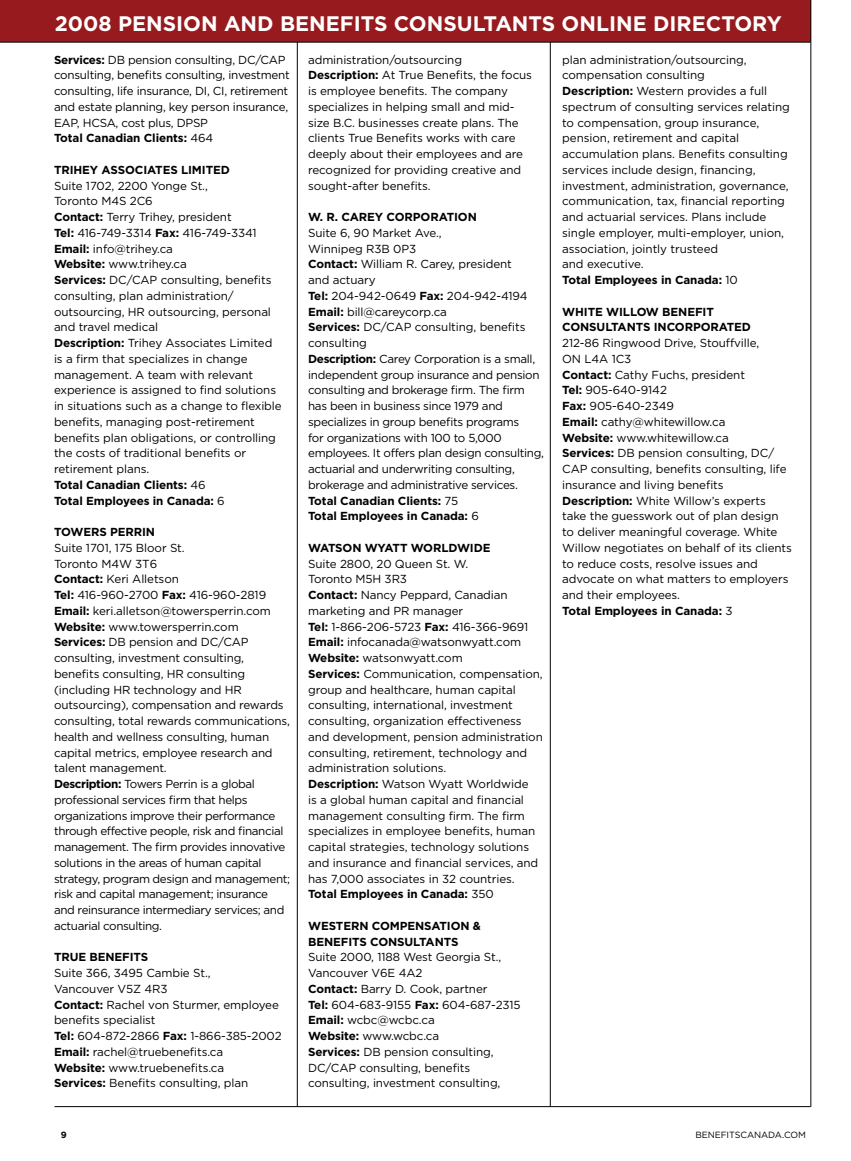
<style>
.page{position:relative;width:851px;height:1161px;background:#fff}
.page>*{position:absolute;margin:0;border:0;box-sizing:border-box;transform-origin:0 0}
.t1{font:700 21px "Gotham";color:#fff}
.t2{font:11.7px/15.8px "Gotham";letter-spacing:-.01em;color:#000}
.t3{font:11.7px/15.8px "Gotham";letter-spacing:-.035em;color:#000}
.t4{font:700 11.7px/15.8px "Gotham";letter-spacing:-.01em;color:#000}
.t5{font:9px "Gotham";letter-spacing:-.015em;color:#000}
.s1{font-weight:700}
.s2{font-weight:400}
</style>
<div class="page">
<div style="left:0;top:0;width:810px;height:42px;background:#971b1e"></div>
<hr style="left:54px;top:1106px;width:756px;height:1px;background:#000">
<hr style="left:810px;top:0;width:1px;height:1107px;background:#000">
<hr style="left:0;top:42px;width:810px;height:1px;background:#000">
<hr style="left:297px;top:42px;width:1px;height:1065px;background:#000">
<hr style="left:550px;top:42px;width:1px;height:1065px;background:#000">
<h1 class="t1" style="left:55px;top:12px;width:728px">2008 pension and benefits Consultants online directory</h1>
<p class="t2" style="left:54px;top:51px;width:237px"><span class="s1">Services:</span> DB pension consulting, DC/CAP consulting, benefits consulting, investment consulting, life insurance, DI, CI, retirement and estate planning, key person insurance, EAP, HCSA</p>
<p class="t4" style="left:54px;top:114px;width:161px;text-indent:62px"><span class="s2">, cost plus, D PSP<br></span>Total Canadian Clients: <span class="s2">464</span></p>
<p class="t4" style="left:54px;top:162px;width:177px">Trihey Associates Lim ited</p>
<p class="t2" style="left:54px;top:178px;width:229px">Suite 1702, 2200 Yonge St.,<br>Toronto M4S 2C6<br><span class="s1">Contact:</span> Terry Trihey, president<br><span class="s1">Tel:</span> 416-749-3314 <span class="s1">Fax:</span> 416-749-3341<br><span class="s1">Email:</span> info@trihey.ca<br><span class="s1">Website:</span> www.trihey.ca<br><span class="s1">Services:</span> DC/CAP consulting, benefits consulting, plan administration/ outsourcing, HR outsourcing, personal and travel medical<br><span class="s1">Description:</span> Trihey Associates Limited is a firm that specializes in change management. A team with relevant experience is assigned to find solutions in situations such as a change to flexible benefits, managing post-retirement benefits plan obligations, or controlling the costs of traditional benefits or retirement plans.<br><span class="s1">Total Canadian Clients:</span> 46<br><span class="s1">Total Employees in Canada:</span> 6</p>
<p class="t4" style="left:54px;top:524px;width:102px">Towers Perrin</p>
<p class="t3" style="left:54px;top:540px;width:237px">Suite 1701, 175 Bloor St.<br>Toronto M4W 3T6<br><span class="s1">Contact:</span> Keri Alletson<br><span class="s1">Tel:</span> 416-960-2700 <span class="s1">Fax:</span> 416-960-2819<br><span class="s1">Email:</span> keri.alletson@towersperrin.com <span class="s1">Website:</span> www.towersperrin.com <span class="s1">Services:</span> DB pension and DC/CAP consulting, investment consulting, benefits consulting, HR consulting (including HR technology and HR outsourcing), compensation and rewards consulting, total rewards communications, health and wellness consulting, human capital metrics, employee research and talent management.<br><span class="s1">Description:</span> Towers Perrin is a global professional services firm that helps organizations improve their performance through effective people, risk and financial management. The firm provides innovative solutions in the areas of human capital strategy, program design and management; risk and capital management; insurance and reinsurance intermediary services; and actuarial consulting.</p>
<p class="t4" style="left:54px;top:949px;width:96px">True Benefits</p>
<p class="t2" style="left:54px;top:965px;width:229px">Suite 366, 3495 Cambie St.,<br>Vancouver V5Z 4R3<br><span class="s1">Contact:</span> Rachel von Sturmer, employee benefits specialist<br><span class="s1">Tel:</span> 604-872-2866 <span class="s1">Fax:</span> 1-866-385-2002<br><span class="s1">Email:</span> rachel@truebenefits.ca<br><span class="s1">Website:</span> www.truebenefits.ca<br><span class="s1">Services:</span> Benefits consulting, plan</p>
<p class="t2" style="left:308px;top:51px;width:225px">administration/outsourcing <span class="s1">Description:</span> At True Benefits, the focus is employee benefits. The company specializes in helping small and mid&shy;size B.C. businesses create plans. The clients True Benefits works with care deeply about their employees and are recognized for providing creative and sought-after benefits.</p>
<p class="t4" style="left:308px;top:209px;width:170px">W. R. Carey Corporation</p>
<p class="t2" style="left:308px;top:225px;width:237px">Suite 6, 90 Market Ave.,<br>Winnipeg R3B 0P3<br><span class="s1">Contact:</span> William R. Carey, president<br>and actuary<br><span class="s1">Tel:</span> 204-942-0649 <span class="s1">Fax:</span> 204-942-4194<br><span class="s1">Email:</span> bill@careycorp.ca<br><span class="s1">Services:</span> DC/CAP consulting, benefits consulting<br><span class="s1">Description:</span> Carey Corporation is a small, independent group insurance and pension consulting and brokerage firm. The firm has been in business since 1979 and specializes in group benefits programs<br>for organizations with 100 to 5,000 employees. It offers plan design consulting, actuarial and underwriting consulting, brokerage and administrative services.<br><span class="s1">Total Canadian Clients:</span> 75<br><span class="s1">Total Employees in Canada:</span> 6</p>
<p class="t4" style="left:308px;top:540px;width:184px">Watson Wyatt Worldwide</p>
<p class="t2" style="left:308px;top:556px;width:236px">Suite 2800, 20 Queen St. W.<br>Toronto M5H 3R3<br><span class="s1">Contact:</span> Nancy Peppard, Canadian marketing and PR manager<br><span class="s1">Tel:</span> 1-866-206-5723 <span class="s1">Fax:</span> 416-366-9691<br><span class="s1">Email:</span> infocanada@watsonwyatt.com <span class="s1">Website:</span> watsonwyatt.com<br><span class="s1">Services:</span> Communication, compensation, group and healthcare, human capital consulting, international, investment consulting, organization effectiveness and development, pension administration consulting, retirement, technology and administration solutions.<br><span class="s1">Description:</span> Watson Wyatt Worldwide<br>is a global human capital and financial management consulting firm. The firm specializes in employee benefits, human capital strategies, technology solutions and insurance and financial services, and has 7,000 associates in 32 countries.<br><span class="s1">Total Employees in Canada:</span> 350</p>
<p class="t4" style="left:308px;top:918px;width:174px">Western Com pensation &amp;<br>Benefits Consultants</p>
<p class="t2" style="left:308px;top:949px;width:214px">Suite 2000, 1188 West Georgia St.,<br>Vancouver V6E 4A2<br><span class="s1">Contact:</span> Barry D. Cook, partner<br><span class="s1">Tel:</span> 604-683-9155 <span class="s1">Fax:</span> 604-687-2315<br><span class="s1">Email:</span> wcbc@wcbc.ca<br><span class="s1">Website:</span> www.wcbc.ca<br><span class="s1">Services:</span> DB pension consulting,<br>DC/CAP consulting, benefits consulting, investment consulting,</p>
<p class="t2" style="left:562px;top:51px;width:229px">plan administration/outsourcing, compensation consulting<br><span class="s1">Description:</span> Western provides a full spectrum of consulting services relating to compensation, group insurance, pension, retirement and capital accumulation plans. Benefits consulting services include design, financing, investment, administration, governance, communication, tax, financial reporting and actuarial services. Plans include single employer, multi-employer, union, association, jointly trusteed<br>and executive.<br><span class="s1">Total Employees in Canada:</span> 10</p>
<p class="t4" style="left:562px;top:303px;width:190px">White Willow Benefit<br>Consultants I ncorporated</p>
<p class="t2" style="left:562px;top:335px;width:231px">212-86 Ringwood D rive, Stouffville,<br>ON L4A 1C3<br><span class="s1">Contact:</span> Cathy Fuchs, president<br><span class="s1">Tel:</span> 905-640-9142<br><span class="s1">Fax:</span> 905-640-2349<br><span class="s1">Email:</span> cathy@whitewillow.ca<br><span class="s1">Website:</span> www.whitewillow.ca<br><span class="s1">Services:</span> DB pension consulting, DC/<br>CAP consulting, benefits consulting, life insurance and living benefits<br><span class="s1">Description:</span> White Willow’s experts take the guesswork out of plan design to deliver meaningful coverage. White<br>Willow negotiates on behalf of its clients to reduce costs, resolve issues and advocate on what matters to employers and their employees.<br><span class="s1">Total Employees in Canada:</span> 3</p>
<p class="t5" style="left:695px;top:1130px;width:112px">benefitscanada.com</p>
</div>
